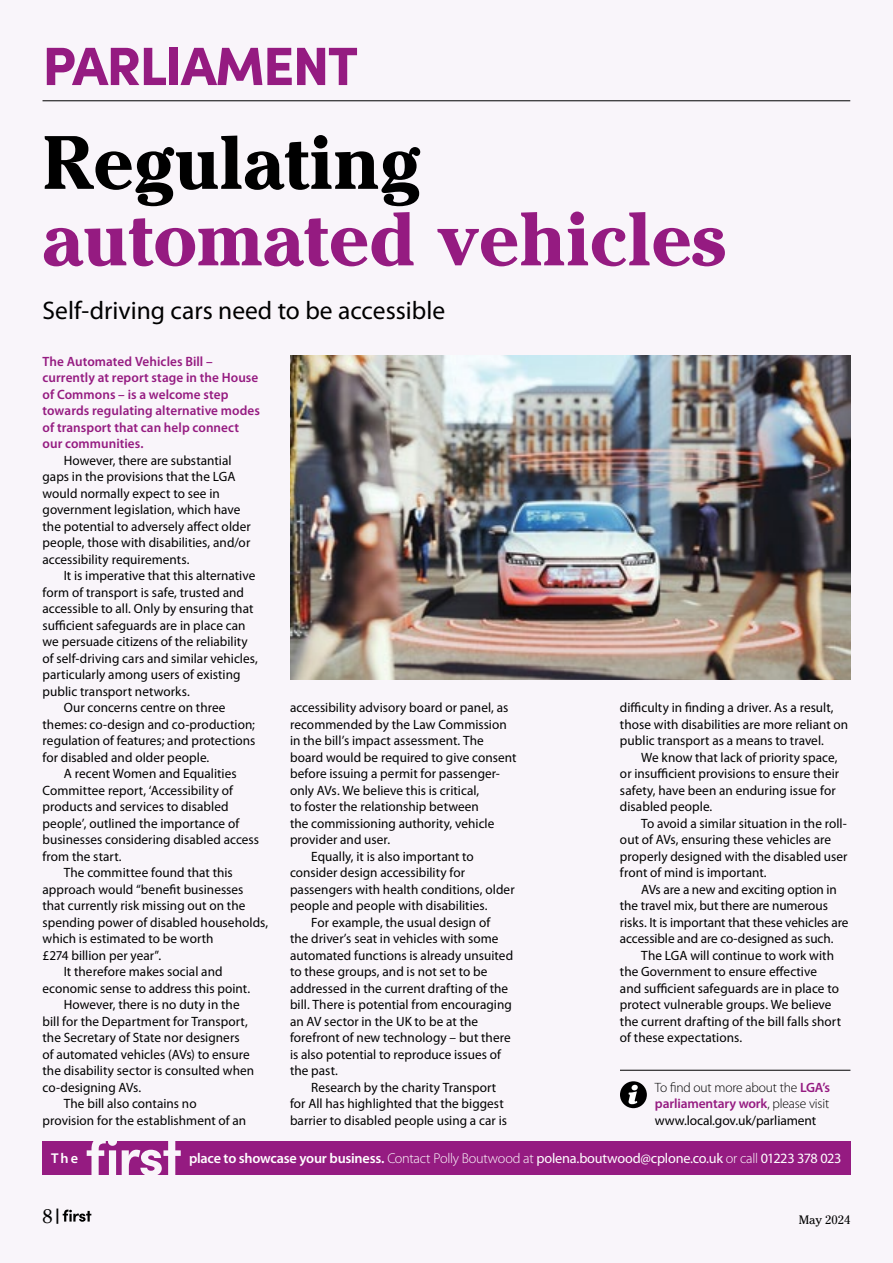
<style>
.page{position:relative;width:893px;height:1263px;background:#f9f5fa}
.page>*{position:absolute;margin:0;border:0;box-sizing:border-box;transform-origin:0 0}
.feature_standfirst_serif{font:700 75px/76.5px "Cheltenham Std";color:#951b81}
.feature_standfirst_serif-2{font:900 54px "Sofia Pro";letter-spacing:-.03em;color:#951b81}
.feature_standfirst_serif-3{font:25.5px "Myriad Pro";color:#000}
.t1{font:19.5px "Cheltenham Std";color:#000}
.t2{font:900 15.3px "Myriad Pro";color:#000;scale:.88 1}
.body_copy{font:14.25px "Myriad Pro";letter-spacing:-.015em;color:#fff}
.body_copy-2{font:600 14.25px "Myriad Pro";color:#fff}
.body_copy_no_indent{font:13.5px/16.5px "Myriad Pro";letter-spacing:.005em;color:#000}
.body_copy_no_indent-2{font:600 13.5px/16.5px "Myriad Pro";letter-spacing:.005em;color:#951b81}
.comment_body_1st_paragraph{font:300 13.5px/16.5px "Myriad Pro";letter-spacing:-.01em;color:#000;text-align:justify}
.t3{font:12.15px "Cheltenham Std";color:#000}
.s1{color:#000}
.s2{font-weight:600;color:#951b81}
.s3{font-weight:400}
.s4{font-weight:600}
.s5{font-weight:300}
</style>
<div class="page">
<svg style="left:63px;top:1209px;width:28px;height:13px"></svg>
<hr style="left:620px;top:1070px;width:230px;height:1px;background:#000">
<div style="left:620px;top:1081px;width:27px;height:27px;background:#000;border-radius:50%"></div>
<svg style="left:628px;top:1085px;width:10px;height:19px"></svg>
<hr style="left:43px;top:101px;width:807px;height:1px;background:#000">
<div style="left:43px;top:1141px;width:808px;height:33px;background:#951b81"></div>
<svg style="left:87px;top:1141px;width:94px;height:33px"></svg>
<img style="left:290px;top:355px;width:560px;height:324px">
<p class="feature_standfirst_serif-2" style="left:43px;top:24px;width:317px">PARLIAMENT</p>
<p class="feature_standfirst_serif" style="left:43px;top:124px;width:684px"><span class="s1">Regulating </span>automated vehicles</p>
<p class="feature_standfirst_serif-3" style="left:43px;top:294px;width:404px">Self-driving cars need to be accessible</p>
<p class="body_copy_no_indent-2" style="left:43px;top:352px;width:219px">The Automated Vehicles Bill – currently at report stage in the House of Commons – is a welcome step towards regulating alternative modes of transport that can help connect our communities.</p>
<p class="body_copy_no_indent" style="left:43px;top:452px;width:210px;text-indent:21px">However, there are substantial gaps in the provisions that the LGA would normally expect to see in government legislation, which have the potential to adversely affect older people, those with disabilities, and/or accessibility requirements.</p>
<p class="body_copy_no_indent" style="left:43px;top:567px;width:217px;text-indent:21px">It is imperative that this alternative form of transport is safe, trusted and accessible to all. Only by ensuring that sufficient safeguards are in place can we persuade citizens of the reliability of self-driving cars and similar vehicles, particularly among users of existing public transport networks.</p>
<p class="body_copy_no_indent" style="left:43px;top:699px;width:214px;text-indent:21px">Our concerns centre on three themes: co-design and co-production; regulation of features; and protections for disabled and older people.</p>
<p class="body_copy_no_indent" style="left:43px;top:765px;width:218px;text-indent:21px">A recent Women and Equalities<br>Committee report, ‘Accessibility of products and services to disabled people’, outlined the importance of businesses considering disabled access from the start.</p>
<p class="body_copy_no_indent" style="left:43px;top:864px;width:227px;text-indent:21px">The committee found that this approach would “benefit businesses that currently risk missing out on the spending power of disabled households, which is estimated to be worth<br>£274 billion per year”.</p>
<p class="body_copy_no_indent" style="left:43px;top:963px;width:209px;text-align:center">It therefore makes social and economic sense to address this point.</p>
<p class="body_copy_no_indent" style="left:43px;top:996px;width:213px;text-indent:21px">However, there is no duty in the bill for the Department for Transport, the Secretary of State nor designers of automated vehicles (AVs) to ensure the disability sector is consulted when co-designing AVs.</p>
<p class="body_copy_no_indent" style="left:43px;top:1095px;width:205px;text-indent:21px">The bill also contains no provision for the establishment of an</p>
<p class="body_copy_no_indent" style="left:620px;top:699px;width:230px">difficulty in finding a driver. As a result, those with disabilities are more reliant on public transport as a means to travel.</p>
<p class="body_copy_no_indent" style="left:620px;top:749px;width:221px;text-indent:21px">We know that lack of priority space, or insufficient provisions to ensure their safety, have been an enduring issue for disabled people.</p>
<p class="body_copy_no_indent" style="left:620px;top:815px;width:229px;text-indent:21px">To avoid a similar situation in the roll&shy;out of AVs, ensuring these vehicles are properly designed with the disabled user front of mind is important.</p>
<p class="body_copy_no_indent" style="left:620px;top:881px;width:230px;text-indent:21px">AVs are a new and exciting option in the travel mix, but there are numerous risks. It is important that these vehicles are accessible and are co-designed as such.</p>
<p class="body_copy_no_indent" style="left:620px;top:947px;width:223px;text-indent:21px">The LGA will continue to work with the Government to ensure effective and sufficient safeguards are in place to protect vulnerable groups. We believe the current drafting of the bill falls short of these expectations.</p>
<p class="body_copy_no_indent" style="left:290px;top:699px;width:228px">accessibility advisory board or panel, as recommended by the Law Commission in the bill’s impact assessment. The board would be required to give consent before issuing a permit for passenger&shy;only AVs. We believe this is critical,<br>to foster the relationship between<br>the commissioning authority, vehicle provider and user.</p>
<p class="body_copy_no_indent" style="left:290px;top:848px;width:226px;text-indent:21px">Equally, it is also important to consider design accessibility for passengers with health conditions, older people and people with disabilities.</p>
<p class="body_copy_no_indent" style="left:290px;top:914px;width:225px;text-indent:21px">For example, the usual design of<br>the driver’s seat in vehicles with some automated functions is already unsuited to these groups, and is not set to be addressed in the current drafting of the bill. There is potential from encouraging an AV sector in the UK to be at the forefront of new technology – but there is also potential to reproduce issues of the past.</p>
<p class="body_copy_no_indent" style="left:290px;top:1079px;width:219px;text-indent:21px">Research by the charity Transport for All has highlighted that the biggest barrier to disabled people using a car is</p>
<p class="comment_body_1st_paragraph" style="left:655px;top:1079px;width:177px">To find out more about the <span class="s2">LGA’s parliamentary work</span>, please visit <span class="s3">www.local.gov.uk/parliament</span></p>
<p class="body_copy-2" style="left:51px;top:1149px;width:28px">The</p>
<p class="body_copy" style="left:189px;top:1150px;width:654px"><span class="s4">place to showcase your business.</span> <span class="s5">Contact Polly Boutwood at</span> polena.boutwood@cplone.co.uk <span class="s5">or call</span> 01223 378 023</p>
<p class="t2" style="left:56px;top:1205px;width:6px">|</p>
<h3 class="t1" style="left:43px;top:1205px;width:12px">8</h3>
<p class="t3" style="left:799px;top:1212px;width:53px">May 2024</p>
</div>
